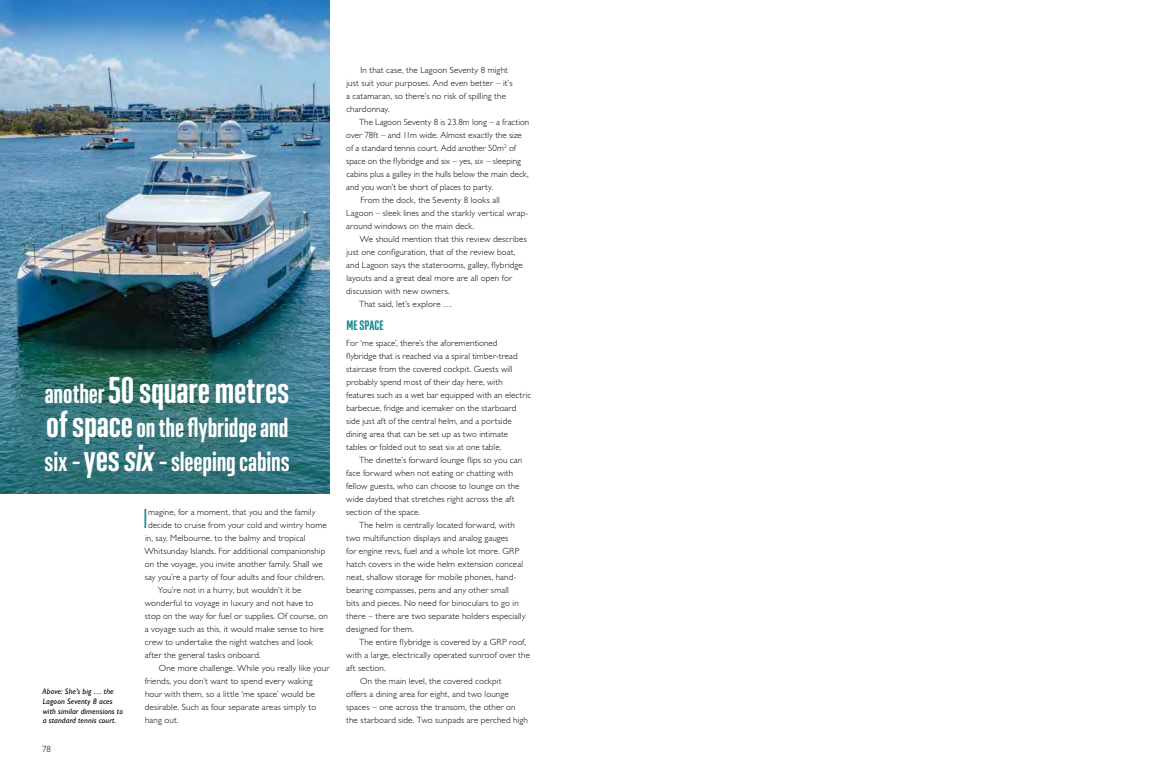
<style>
.page{position:relative;width:1163px;height:780px;background:#fff}
.page>*{position:absolute;margin:0;border:0;box-sizing:border-box;transform-origin:0 0}
.t1{font:600 38px "Geogrotesque X Comp";letter-spacing:-.005em;color:#fff}
.t2{font:28.1px "Geogrotesque X Comp";color:#12888e}
.t3{font:600 28px/34.2px "Geogrotesque X Comp";letter-spacing:-.005em;color:#fff}
.t4{font:600 14px "Geogrotesque X Comp";color:#12888e}
.t5{font:300 9px/13px "Gill Sans Std";letter-spacing:.015em;color:#000}
.t6{font:italic 8px/9.6px "Gill Sans Std";letter-spacing:.015em;color:#000}
.s1{font-size:28px}
.s2{font-size:38px}
.s3{font-style:italic;font-size:38px}
.s4{font-style:italic}
</style>
<div class="page">
<img style="left:0;top:0;width:329px;height:493px">
<h1 class="t1" style="left:45px;top:366px;width:246px"><span class="s1">another</span> 50 square metres</h1>
<h3 class="t3" style="left:45px;top:409px;width:246px"><span class="s2">of space</span> on the flybridge and six – <span class="s2">yes</span> <span class="s3">six</span> – sleeping cabins</h3>
<p class="t6" style="left:43px;top:687px;width:82px">Above: She’s big … the<br>Lagoon Seventy 8 aces with similar dimensions to a standard tennis court.</p>
<p class="t5" style="left:42px;top:742px;width:10px">78</p>
<h2 class="t2" style="left:143px;top:501px;width:6px">I</h2>
<p class="t5" style="left:148px;top:505px;width:169px">magine, for a moment, that you and the family</p>
<p class="t5" style="left:148px;top:518px;width:180px">decide to cruise from your cold and wintry home</p>
<p class="t5" style="left:145px;top:531px;width:162px">in, say, Melbourne, to the balmy and tropical</p>
<p class="t5" style="left:144px;top:544px;width:182px">Whitsunday Islands. For additional companionship</p>
<p class="t5" style="left:145px;top:557px;width:179px">on the voyage, you invite another family. Shall we</p>
<p class="t5" style="left:145px;top:570px;width:182px">say you’re a party of four adults and four children.</p>
<p class="t5" style="left:158px;top:583px;width:145px">You’re not in a hurry, but wouldn’t it be</p>
<p class="t5" style="left:145px;top:596px;width:170px">wonderful to voyage in luxury and not have to</p>
<p class="t5" style="left:145px;top:609px;width:185px">stop on the way for fuel or supplies. Of course, on</p>
<p class="t5" style="left:145px;top:622px;width:181px">a voyage such as this, it would make sense to hire</p>
<p class="t5" style="left:145px;top:635px;width:169px">crew to undertake the night watches and look</p>
<p class="t5" style="left:145px;top:648px;width:117px">after the general tasks onboard.</p>
<p class="t5" style="left:159px;top:661px;width:172px">One more challenge. While you really like your</p>
<p class="t5" style="left:145px;top:674px;width:169px">friends, you don’t want to spend every waking</p>
<p class="t5" style="left:145px;top:687px;width:171px">hour with them, so a little ‘me space’ would be</p>
<p class="t5" style="left:145px;top:700px;width:173px">desirable. Such as four separate areas simply to</p>
<p class="t5" style="left:145px;top:713px;width:35px">hang out.</p>
<p class="t5" style="left:346px;top:63px;width:168px;text-indent:14px">In that case, the Lagoon Seventy 8 might just suit your purposes. And even better – it’s a catamaran, so there’s no risk of spilling the chardonnay.</p>
<p class="t5" style="left:359px;top:115px;width:172px">The Lagoon Seventy 8 is 23.8m long – a fraction</p>
<p class="t5" style="left:346px;top:128px;width:177px">over 78ft – and 11m wide. Almost exactly the size</p>
<p class="t5" style="left:346px;top:141px;width:171px">of a standard tennis court. Add another 50m<sup>2</sup> of</p>
<p class="t5" style="left:346px;top:154px;width:176px">space on the flybridge and six – yes, <span class="s4">six</span> – sleeping</p>
<p class="t5" style="left:346px;top:167px;width:184px">cabins plus a galley in the hulls below the main deck,</p>
<p class="t5" style="left:346px;top:180px;width:148px">and you won’t be short of places to party.</p>
<p class="t5" style="left:360px;top:193px;width:141px">From the dock, the Seventy 8 looks all</p>
<p class="t5" style="left:346px;top:206px;width:184px">Lagoon – sleek lines and the starkly vertical wrap-</p>
<p class="t5" style="left:346px;top:219px;width:129px">around windows on the main deck.</p>
<p class="t5" style="left:360px;top:232px;width:168px">We should mention that this review describes</p>
<p class="t5" style="left:346px;top:245px;width:170px">just one configuration, that of the review boat,</p>
<p class="t5" style="left:346px;top:258px;width:178px">and Lagoon says the staterooms, galley, flybridge</p>
<p class="t5" style="left:346px;top:271px;width:167px">layouts and a great deal more are all open for</p>
<p class="t5" style="left:346px;top:284px;width:105px">discussion with new owners.</p>
<p class="t5" style="left:359px;top:297px;width:95px">That said, let’s explore …</p>
<h3 class="t4" style="left:346px;top:316px;width:38px">ME SPACE</h3>
<p class="t5" style="left:346px;top:336px;width:186px">For ‘me space’, there’s the aforementioned<br>flybridge that is reached via a spiral timber-tread staircase from the covered cockpit. Guests will probably spend most of their day here, with features such as a wet bar equipped with an electric barbecue, fridge and icemaker on the starboard side just aft of the central helm, and a portside dining area that can be set up as two intimate<br>tables or folded out to seat six at one table.</p>
<p class="t5" style="left:346px;top:453px;width:178px;text-indent:13px">The dinette’s forward lounge flips so you can face forward when not eating or chatting with fellow guests, who can choose to lounge on the wide daybed that stretches right across the aft section of the space.</p>
<p class="t5" style="left:346px;top:518px;width:181px;text-indent:13px">The helm is centrally located forward, with two multifunction displays and analog gauges<br>for engine revs, fuel and a whole lot more. GRP hatch covers in the wide helm extension conceal neat, shallow storage for mobile phones, hand&shy;bearing compasses, pens and any other small<br>bits and pieces. No need for binoculars to go in there – there are two separate holders especially designed for them.</p>
<p class="t5" style="left:359px;top:635px;width:168px">The entire flybridge is covered by a GRP roof,</p>
<p class="t5" style="left:346px;top:648px;width:185px">with a large, electrically operated sunroof over the</p>
<p class="t5" style="left:346px;top:661px;width:41px">aft section.</p>
<p class="t5" style="left:360px;top:674px;width:143px">On the main level, the covered cockpit</p>
<p class="t5" style="left:346px;top:687px;width:164px">offers a dining area for eight, and two lounge</p>
<p class="t5" style="left:346px;top:700px;width:171px">spaces – one across the transom, the other on</p>
<p class="t5" style="left:346px;top:713px;width:183px">the starboard side. Two sunpads are perched high</p>
</div>
